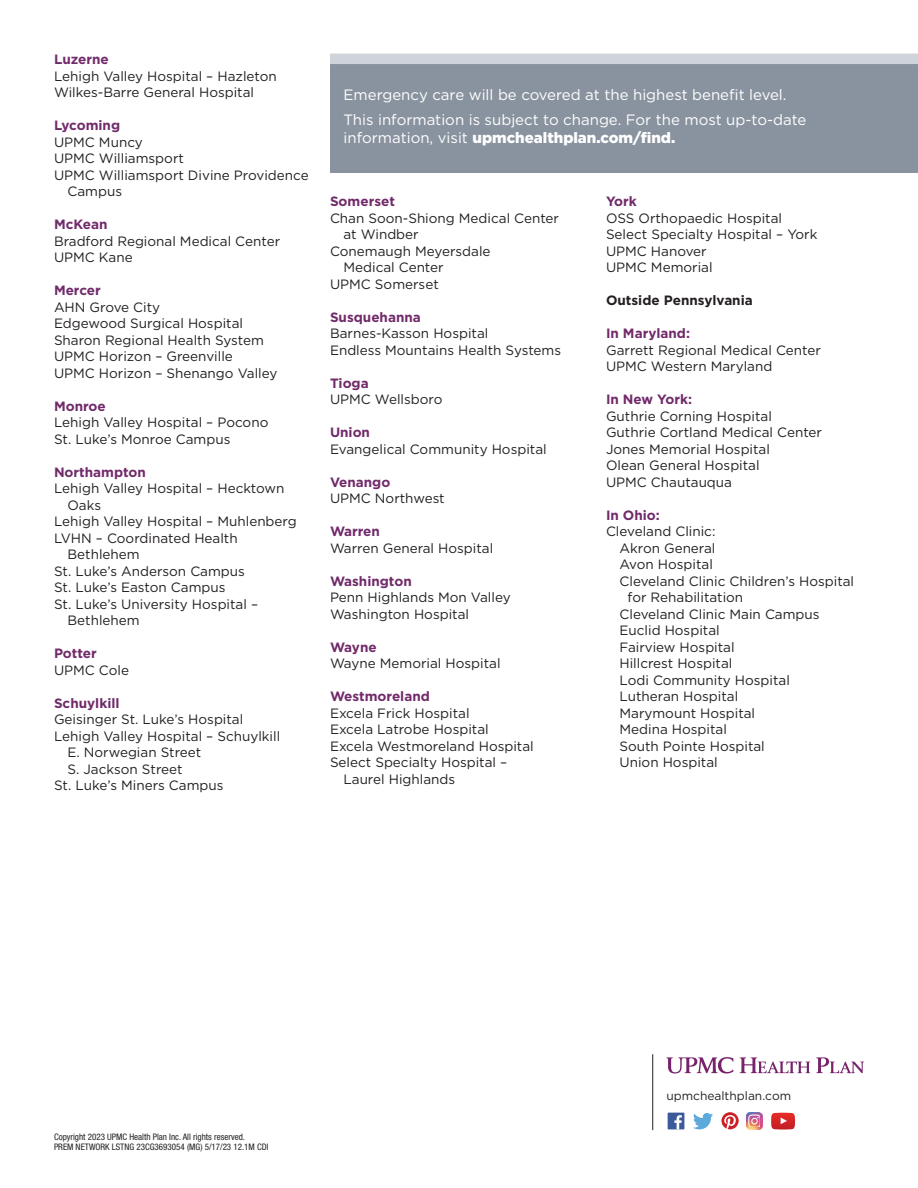
<style>
.page{position:relative;width:918px;height:1188px;background:#fff}
.page>*{position:absolute;margin:0;border:0;box-sizing:border-box;transform-origin:0 0}
.t1{font:15px/18px "Gotham";color:#fff}
.BODY_COPY{font:13.5px/16.5px "Gotham";color:#231f20}
.SUBHEAD_1{font:700 13.5px "Gotham";color:#712a6a}
.BODY_COPY-2{font:700 13.5px "Gotham";color:#712a6a}
.SUBHEAD_1-2{font:700 13.5px "Gotham";color:#231f20}
.t2{font:12px "Gotham";color:#231f20}
.t3{font:condensed 9px "Helvetica Neue LT Pro";color:#231f20}
.s1{font-weight:900}
</style>
<div class="page">
<div style="left:330px;top:59px;width:588px;height:114px;background:#89939f"></div>
<div style="left:330px;top:54px;width:588px;height:10px;background:#cfd4da"></div>
<div style="left:668px;top:1113px;width:16px;height:16px;background:#3b5a9a"></div>
<svg style="left:674px;top:1115px;width:8px;height:14px"></svg>
<svg style="left:693px;top:1113px;width:20px;height:16px"></svg>
<svg style="left:721px;top:1112px;width:18px;height:17px"></svg>
<svg style="left:746px;top:1113px;width:17px;height:16px"></svg>
<svg style="left:771px;top:1113px;width:24px;height:17px"></svg>
<hr style="left:652px;top:1054px;width:1px;height:76px;background:#231f20">
<svg style="left:666px;top:1057px;width:68px;height:17px"></svg>
<svg style="left:740px;top:1057px;width:70px;height:16px"></svg>
<svg style="left:816px;top:1057px;width:48px;height:16px"></svg>
<p class="SUBHEAD_1" style="left:54px;top:51px;width:56px">Luzerne</p>
<p class="BODY_COPY" style="left:54px;top:68px;width:224px">Lehigh Valley Hospital – Hazleton</p>
<p class="BODY_COPY" style="left:54px;top:84px;width:202px">Wilkes-Barre General Hospital</p>
<p class="SUBHEAD_1" style="left:54px;top:117px;width:68px">Lycoming</p>
<p class="BODY_COPY" style="left:54px;top:134px;width:90px">UPMC Muncy</p>
<p class="BODY_COPY" style="left:54px;top:150px;width:131px">UPMC Williamsport</p>
<p class="BODY_COPY" style="left:68px;top:167px;width:243px;text-indent:-14px">UPMC Williamsport Divine Providence<br>Campus</p>
<p class="SUBHEAD_1" style="left:54px;top:216px;width:55px">McKean</p>
<p class="BODY_COPY" style="left:54px;top:233px;width:228px">Bradford Regional Medical Center</p>
<p class="BODY_COPY" style="left:54px;top:249px;width:80px">UPMC Kane</p>
<p class="SUBHEAD_1" style="left:54px;top:282px;width:48px">Mercer</p>
<p class="BODY_COPY" style="left:54px;top:299px;width:108px">AHN Grove City</p>
<p class="BODY_COPY" style="left:54px;top:315px;width:191px">Edgewood Surgical Hospital</p>
<p class="BODY_COPY" style="left:54px;top:332px;width:211px">Sharon Regional Health System</p>
<p class="BODY_COPY" style="left:54px;top:348px;width:180px">UPMC Horizon – Greenville</p>
<p class="BODY_COPY" style="left:54px;top:365px;width:225px">UPMC Horizon – Shenango Valley</p>
<p class="SUBHEAD_1" style="left:54px;top:397px;width:53px">Monroe</p>
<p class="BODY_COPY" style="left:54px;top:414px;width:216px">Lehigh Valley Hospital – Pocono</p>
<p class="BODY_COPY" style="left:54px;top:431px;width:178px">St. Luke’s Monroe Campus</p>
<p class="SUBHEAD_1" style="left:54px;top:463px;width:93px">Northampton</p>
<p class="BODY_COPY" style="left:68px;top:480px;width:219px;text-indent:-14px">Lehigh Valley Hospital – Hecktown<br>Oaks</p>
<p class="BODY_COPY" style="left:54px;top:513px;width:244px">Lehigh Valley Hospital – Muhlenberg</p>
<p class="BODY_COPY" style="left:68px;top:530px;width:172px;text-indent:-14px">LVHN – Coordinated Health<br>Bethlehem</p>
<p class="BODY_COPY" style="left:54px;top:563px;width:192px">St. Luke’s Anderson Campus</p>
<p class="BODY_COPY" style="left:54px;top:579px;width:173px">St. Luke’s Easton Campus</p>
<p class="BODY_COPY" style="left:68px;top:596px;width:192px;text-indent:-14px">St. Luke’s University Hospital –<br>Bethlehem</p>
<p class="SUBHEAD_1" style="left:54px;top:645px;width:44px">Potter</p>
<p class="BODY_COPY" style="left:54px;top:662px;width:77px">UPMC Cole</p>
<p class="SUBHEAD_1" style="left:54px;top:694px;width:67px">Schuylkill</p>
<p class="BODY_COPY" style="left:54px;top:711px;width:191px">Geisinger St. Luke’s Hospital</p>
<p class="BODY_COPY" style="left:68px;top:728px;width:214px;text-indent:-14px">Lehigh Valley Hospital – Schuylkill<br>E. Norwegian Street<br>S. Jackson Street</p>
<p class="BODY_COPY" style="left:54px;top:777px;width:171px">St. Luke’s Miners Campus</p>
<p class="t1" style="left:344px;top:86px;width:445px">Emergency care will be covered at the highest benefit level.</p>
<p class="t1" style="left:344px;top:110px;width:465px">This information is subject to change. For the most up-to-date information, visit <span class="s1">upmchealthplan.com/find.</span></p>
<p class="SUBHEAD_1" style="left:330px;top:193px;width:67px">Somerset</p>
<p class="BODY_COPY" style="left:344px;top:209px;width:217px;text-indent:-14px">Chan Soon-Shiong Medical Center at Windber</p>
<p class="BODY_COPY" style="left:344px;top:242px;width:149px;text-indent:-14px">Conemaugh Meyersdale<br>Medical Center</p>
<p class="BODY_COPY" style="left:330px;top:275px;width:110px">UPMC Somerset</p>
<p class="SUBHEAD_1" style="left:330px;top:308px;width:92px">Susquehanna</p>
<p class="BODY_COPY" style="left:330px;top:325px;width:160px">Barnes-Kasson Hospital</p>
<p class="BODY_COPY" style="left:330px;top:341px;width:233px">Endless Mountains Health Systems</p>
<p class="SUBHEAD_1" style="left:330px;top:374px;width:40px">Tioga</p>
<p class="BODY_COPY" style="left:330px;top:391px;width:114px">UPMC Wellsboro</p>
<p class="SUBHEAD_1" style="left:330px;top:424px;width:42px">Union</p>
<p class="BODY_COPY" style="left:330px;top:440px;width:218px">Evangelical Community Hospital</p>
<p class="SUBHEAD_1" style="left:330px;top:473px;width:62px">Venango</p>
<p class="BODY_COPY" style="left:330px;top:490px;width:116px">UPMC Northwest</p>
<p class="SUBHEAD_1" style="left:330px;top:523px;width:51px">Warren</p>
<p class="BODY_COPY" style="left:330px;top:539px;width:165px">Warren General Hospital</p>
<p class="SUBHEAD_1" style="left:330px;top:572px;width:83px">Washington</p>
<p class="BODY_COPY" style="left:330px;top:589px;width:182px">Penn Highlands Mon Valley</p>
<p class="BODY_COPY" style="left:330px;top:605px;width:141px">Washington Hospital</p>
<p class="SUBHEAD_1" style="left:330px;top:638px;width:48px">Wayne</p>
<p class="BODY_COPY" style="left:330px;top:655px;width:172px">Wayne Memorial Hospital</p>
<p class="SUBHEAD_1" style="left:330px;top:688px;width:101px">Westmoreland</p>
<p class="BODY_COPY" style="left:330px;top:704px;width:141px">Excela Frick Hospital</p>
<p class="BODY_COPY" style="left:330px;top:721px;width:160px">Excela Latrobe Hospital</p>
<p class="BODY_COPY" style="left:330px;top:737px;width:205px">Excela Westmoreland Hospital</p>
<p class="BODY_COPY" style="left:344px;top:754px;width:165px;text-indent:-14px">Select Specialty Hospital –<br>Laurel Highlands</p>
<p class="SUBHEAD_1" style="left:606px;top:193px;width:32px">York</p>
<p class="BODY_COPY" style="left:606px;top:209px;width:178px">OSS Orthopaedic Hospital</p>
<p class="BODY_COPY" style="left:606px;top:226px;width:213px">Select Specialty Hospital – York</p>
<p class="BODY_COPY" style="left:606px;top:242px;width:102px">UPMC Hanover</p>
<p class="BODY_COPY" style="left:606px;top:259px;width:108px">UPMC Memorial</p>
<p class="SUBHEAD_1-2" style="left:606px;top:292px;width:148px">Outside Pennsylvania</p>
<p class="BODY_COPY-2" style="left:606px;top:325px;width:86px">In Maryland:</p>
<p class="BODY_COPY" style="left:606px;top:341px;width:216px">Garrett Regional Medical Center</p>
<p class="BODY_COPY" style="left:606px;top:358px;width:168px">UPMC Western Maryland</p>
<p class="BODY_COPY-2" style="left:606px;top:391px;width:88px">In New York:</p>
<p class="BODY_COPY" style="left:606px;top:407px;width:167px">Guthrie Corning Hospital</p>
<p class="BODY_COPY" style="left:606px;top:424px;width:218px">Guthrie Cortland Medical Center</p>
<p class="BODY_COPY" style="left:606px;top:440px;width:166px">Jones Memorial Hospital</p>
<p class="BODY_COPY" style="left:606px;top:457px;width:155px">Olean General Hospital</p>
<p class="BODY_COPY" style="left:606px;top:473px;width:128px">UPMC Chautauqua</p>
<p class="BODY_COPY-2" style="left:606px;top:506px;width:55px">In Ohio:</p>
<p class="BODY_COPY" style="left:606px;top:523px;width:111px">Cleveland Clinic:</p>
<p class="BODY_COPY" style="left:620px;top:539px;width:97px">Akron General</p>
<p class="BODY_COPY" style="left:620px;top:556px;width:95px">Avon Hospital</p>
<p class="BODY_COPY" style="left:628px;top:572px;width:228px;text-indent:-8px">Cleveland Clinic Children’s Hospital for Rehabilitation</p>
<p class="BODY_COPY" style="left:620px;top:605px;width:202px">Cleveland Clinic Main Campus</p>
<p class="BODY_COPY" style="left:620px;top:622px;width:102px">Euclid Hospital</p>
<p class="BODY_COPY" style="left:620px;top:638px;width:117px">Fairview Hospital</p>
<p class="BODY_COPY" style="left:620px;top:655px;width:114px">Hillcrest Hospital</p>
<p class="BODY_COPY" style="left:620px;top:671px;width:172px">Lodi Community Hospital</p>
<p class="BODY_COPY" style="left:620px;top:688px;width:120px">Lutheran Hospital</p>
<p class="BODY_COPY" style="left:620px;top:704px;width:137px">Marymount Hospital</p>
<p class="BODY_COPY" style="left:620px;top:721px;width:109px">Medina Hospital</p>
<p class="BODY_COPY" style="left:620px;top:737px;width:147px">South Pointe Hospital</p>
<p class="BODY_COPY" style="left:620px;top:754px;width:100px">Union Hospital</p>
<p class="t3" style="left:54px;top:1131px;width:193px">Copyright 2023 UPMC Health Plan Inc. All rights reserved.</p>
<p class="t3" style="left:54px;top:1142px;width:216px">PREM NETWORK LSTNG 23CG3693054 (MG) 5/17/23 12.1M CDI</p>
<p class="t2" style="left:666px;top:1088px;width:126px">upmchealthplan.com</p>
</div>
